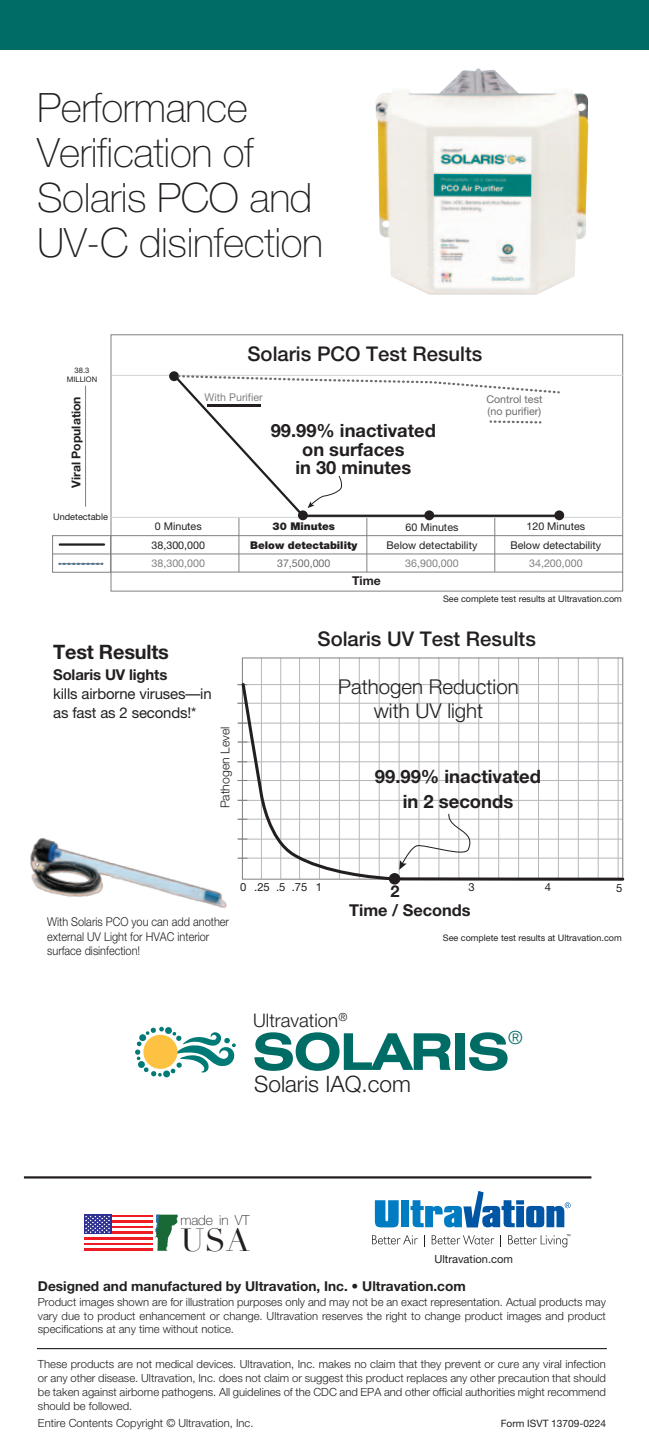
<style>
.page{position:relative;width:649px;height:1453px;background:#fff}
.page>*{position:absolute;margin:0;border:0;box-sizing:border-box;transform-origin:0 0}
.t1{font:700 expanded 50.62px "Swiss 721 BT";letter-spacing:-.04em;color:#006c66}
.t2{font:100 40.5px/45px "Helvetica ISVT";letter-spacing:-.01em;color:#231f20}
.t3{font:31.5px "Didot";color:#231f20}
.t4{font:300 22.72px "Helvetica ISVT";color:#231f20}
.t5{font:300 20.47px/24.5px "Helvetica ISVT";color:#231f20;text-align:center}
.t6{font:500 20.25px "Helvetica ISVT";color:#231f20}
.t7{font:700 19.8px "Helvetica ISVT";letter-spacing:-.01em;color:#231f20}
.t8{font:300 18.68px "Helvetica ISVT";color:#231f20}
.t9{font:700 18.45px/24.5px "Helvetica ISVT";color:#231f20;text-align:center}
.t10{font:700 18.22px/18.2px "Helvetica ISVT";color:#231f20;text-align:center}
.t11{font:300 18.22px "Helvetica ISVT";color:#006c66}
.t12{font:700 16.43px "Helvetica ISVT";color:#231f20}
.t13{font:14.85px/18.7px "Helvetica ISVT";letter-spacing:-.01em;color:#231f20}
.t14{font:700 13.72px "Helvetica ISVT";color:#231f20}
.t15{font:100 13.72px "Helvetica ISVT";color:#231f20}
.t16{font:300 12.38px "Helvetica ISVT";color:#231f20}
.t17{font:300 12.15px/14.8px "Helvetica ISVT";color:#231f20;scale:.9 1}
.t18{font:700 12.15px "Helvetica ISVT";color:#231f20}
.t19{font:300 11.25px/14px "Helvetica ISVT";color:#231f20;text-align:justify}
.t20{font:11.25px "Helvetica ISVT";color:#231f20}
.t21{font:11.03px "Helvetica ISVT";color:#231f20}
.t22{font:10.58px/18.2px "Helvetica ISVT";color:#231f20;text-align:center}
.t23{font:900 10.58px/18.2px "Helvetica ISVT";color:#231f20;text-align:center}
.t24{font:10.58px/11.5px "Helvetica ISVT";color:#6c6d70}
.t25{font:10.58px "Helvetica ISVT";color:#808180}
.t26{font:10.12px "Helvetica ISVT";color:#231f20}
.t27{font:9.22px "Helvetica ISVT";color:#231f20}
.t28{font:9px "Helvetica ISVT";color:#231f20}
.t29{font:7.65px/9.2px "Helvetica ISVT";color:#231f20;text-align:center}
.s1{color:#808180}
.s2{font-weight:400;color:#6c6d70}
.s3{font-weight:700}
</style>
<div class="page">
<div style="left:0;top:0;width:648px;height:49px;background:#006c66"></div>
<div style="left:143px;top:1034px;width:34px;height:34px;background:#fec243;border-radius:50%"></div>
<svg style="left:164px;top:1026px;width:8px;height:8px"></svg>
<svg style="left:170px;top:1031px;width:65px;height:42px"></svg>
<svg style="left:163px;top:1069px;width:7px;height:8px"></svg>
<svg style="left:135px;top:1026px;width:29px;height:50px"></svg>
<svg style="left:372px;top:1235px;width:45px;height:9px"></svg>
<svg style="left:431px;top:1235px;width:64px;height:10px"></svg>
<svg style="left:508px;top:1234px;width:62px;height:13px"></svg>
<svg style="left:374px;top:1200px;width:24px;height:27px"></svg>
<div style="left:401px;top:1200px;width:7px;height:26px;background:#007cc2"></div>
<svg style="left:410px;top:1191px;width:160px;height:36px"></svg>
<hr style="left:37px;top:1347px;width:569px;height:1px;background:#231f20">
<hr style="left:84px;top:1247px;width:68px;height:3px;background:#ee1d23">
<hr style="left:84px;top:1242px;width:68px;height:2px;background:#ee1d23">
<hr style="left:84px;top:1236px;width:68px;height:3px;background:#ee1d23">
<hr style="left:84px;top:1231px;width:68px;height:2px;background:#ee1d23">
<hr style="left:84px;top:1225px;width:68px;height:3px;background:#ee1d23">
<hr style="left:84px;top:1219px;width:68px;height:3px;background:#ee1d23">
<hr style="left:84px;top:1214px;width:68px;height:3px;background:#ee1d23">
<div style="left:84px;top:1214px;width:27px;height:19px;background:#2e3092"></div>
<svg style="left:85px;top:1215px;width:25px;height:17px"></svg>
<svg style="left:155px;top:1214px;width:23px;height:36px"></svg>
<hr style="left:24px;top:1176px;width:567px;height:2px;background:#231f20">
<img style="left:375px;top:68px;width:213px;height:226px">
<div style="left:110px;top:334px;width:512px;height:183px;border:1px solid #808180"></div>
<hr style="left:238px;top:517px;width:1px;height:55px;background:#808180">
<hr style="left:366px;top:517px;width:1px;height:55px;background:#808180">
<hr style="left:494px;top:517px;width:1px;height:54px;background:#808180">
<hr style="left:85px;top:385px;width:1px;height:121px;background:#808180">
<hr style="left:111px;top:517px;width:511px;height:1px;background:#d1d2d4">
<hr style="left:111px;top:375px;width:511px;height:1px;background:#d1d2d4">
<svg style="left:169px;top:371px;width:10px;height:10px"></svg>
<div style="left:298px;top:510px;width:9px;height:10px;background:#231f20;border-radius:50%"></div>
<svg style="left:424px;top:510px;width:10px;height:10px"></svg>
<div style="left:553px;top:510px;width:10px;height:10px;background:#231f20;border-radius:50%"></div>
<svg style="left:171px;top:373px;width:389px;height:145px"></svg>
<hr style="left:207px;top:404px;width:54px;height:2px;background:#231f20">
<svg style="left:490px;top:419px;width:50px;height:5px"></svg>
<svg style="left:52px;top:535px;width:571px;height:38px"></svg>
<hr style="left:60px;top:543px;width:44px;height:2px;background:#231f20">
<hr style="left:237px;top:800px;width:385px;height:1px;background:#b6b7bb">
<hr style="left:261px;top:657px;width:1px;height:221px;background:#b6b7bb">
<hr style="left:299px;top:657px;width:1px;height:221px;background:#b6b7bb">
<hr style="left:319px;top:657px;width:1px;height:221px;background:#b6b7bb">
<hr style="left:338px;top:657px;width:1px;height:221px;background:#b6b7bb">
<hr style="left:358px;top:657px;width:1px;height:221px;background:#b6b7bb">
<hr style="left:378px;top:657px;width:1px;height:221px;background:#b6b7bb">
<hr style="left:398px;top:657px;width:1px;height:221px;background:#b6b7bb">
<hr style="left:418px;top:657px;width:1px;height:221px;background:#b6b7bb">
<hr style="left:438px;top:657px;width:1px;height:221px;background:#b6b7bb">
<hr style="left:458px;top:657px;width:1px;height:221px;background:#b6b7bb">
<hr style="left:478px;top:657px;width:1px;height:221px;background:#b6b7bb">
<hr style="left:498px;top:657px;width:1px;height:221px;background:#b6b7bb">
<hr style="left:517px;top:657px;width:1px;height:221px;background:#b6b7bb">
<hr style="left:537px;top:657px;width:1px;height:221px;background:#b6b7bb">
<hr style="left:557px;top:657px;width:1px;height:221px;background:#b6b7bb">
<hr style="left:577px;top:657px;width:1px;height:221px;background:#b6b7bb">
<hr style="left:597px;top:657px;width:1px;height:221px;background:#b6b7bb">
<hr style="left:617px;top:657px;width:1px;height:221px;background:#b6b7bb">
<hr style="left:280px;top:657px;width:1px;height:221px;background:#b6b7bb">
<div style="left:388px;top:873px;width:12px;height:11px;background:#231f20;border-radius:50%"></div>
<svg style="left:240px;top:681px;width:385px;height:201px"></svg>
<img style="left:30px;top:837px;width:197px;height:71px">
<p class="t2" style="left:37px;top:89px;width:287px">Performance<br>Verification of<br>Solaris PCO and<br>UV-C disinfection</p>
<p class="t29" style="left:67px;top:365px;width:32px">38.3<br>MILLION</p>
<p class="t18" style="left:69px;top:488px;width:93px;rotate:-90deg">Viral Population</p>
<p class="t27" style="left:53px;top:511px;width:56px">Undetectable</p>
<p class="t6" style="left:247px;top:347px;width:236px">Solaris PCO Test Results</p>
<p class="t25" style="left:204px;top:391px;width:60px">With Purifier</p>
<p class="t10" style="left:270px;top:422px;width:166px">99.99% inactivated on surfaces<br>in 30 minutes</p>
<p class="t24" style="left:486px;top:394px;width:57px">Control test (no purifier)</p>
<p class="t22" style="left:151px;top:517px;width:55px">0 Minutes<br>38,300,000<br><span class="s1">38,300,000</span></p>
<p class="t23" style="left:250px;top:517px;width:108px">30 Minutes<br>Below detectability<br><span class="s2">37,500,000</span></p>
<p class="t22" style="left:386px;top:518px;width:92px">60 Minutes<br>Below detectability<br><span class="s1">36,900,000</span></p>
<p class="t22" style="left:510px;top:517px;width:92px">120 Minutes<br>Below detectability<br><span class="s1">34,200,000</span></p>
<p class="t18" style="left:352px;top:573px;width:30px">Time</p>
<p class="t28" style="left:442px;top:595px;width:180px">See complete test results at Ultravation.com</p>
<p class="t7" style="left:53px;top:644px;width:117px">Test Results</p>
<p class="t13" style="left:53px;top:667px;width:160px"><span class="s3">Solaris UV lights<br></span>kills airborne viruses—in as fast as 2 seconds!*</p>
<p class="t16" style="left:220px;top:808px;width:83px;rotate:-90deg">Pathogen Level</p>
<p class="t6" style="left:317px;top:631px;width:219px">Solaris UV Test Results</p>
<p class="t5" style="left:338px;top:676px;width:182px">Pathogen Reduction with UV light</p>
<p class="t9" style="left:374px;top:764px;width:167px">99.99% inactivated in 2 seconds</p>
<p class="t17" style="left:47px;top:915px;width:203px">With Solaris PCO you can add another external UV Light for HVAC interior surface disinfection!</p>
<p class="t20" style="left:240px;top:880px;width:47px">0 .25 .5</p>
<p class="t20" style="left:315px;top:880px;width:8px">1</p>
<p class="t12" style="left:390px;top:881px;width:11px">2</p>
<p class="t20" style="left:291px;top:880px;width:17px">.75</p>
<p class="t20" style="left:468px;top:880px;width:8px">3</p>
<p class="t20" style="left:544px;top:880px;width:8px">4</p>
<p class="t20" style="left:615px;top:880px;width:8px">5</p>
<p class="t12" style="left:349px;top:900px;width:123px">Time / Seconds</p>
<p class="t28" style="left:442px;top:934px;width:180px">See complete test results at Ultravation.com</p>
<p class="t8" style="left:253px;top:1013px;width:96px">Ultravation<sup>®</sup></p>
<p class="t1" style="left:252px;top:1031px;width:259px">SOLARIS</p>
<p class="t11" style="left:507px;top:1031px;width:16px">®</p>
<p class="t4" style="left:254px;top:1076px;width:158px">Solaris IAQ.com</p>
<p class="t15" style="left:180px;top:1211px;width:71px">made in VT</p>
<p class="t3" style="left:180px;top:1220px;width:71px">USA</p>
<p class="t21" style="left:434px;top:1255px;width:80px">Ultravation.com</p>
<p class="t14" style="left:38px;top:1281px;width:429px">Designed and manufactured by Ultravation, Inc. • Ultravation.com</p>
<p class="t19" style="left:38px;top:1296px;width:569px">Product images shown are for illustration purposes only and may not be an exact representation. Actual products may vary due to product enhancement or change. Ultravation reserves the right to change product images and product specifications at any time without notice.</p>
<p class="t19" style="left:38px;top:1357px;width:569px">These products are not medical devices. Ultravation, Inc. makes no claim that they prevent or cure any viral infection or any other disease. Ultravation, Inc. does not claim or suggest this product replaces any other precaution that should be taken against airborne pathogens. All guidelines of the CDC and EPA and other official authorities might recommend should be followed.</p>
<p class="t19" style="left:38px;top:1416px;width:217px">Entire Contents Copyright © Ultravation, Inc.</p>
<p class="t26" style="left:500px;top:1419px;width:107px">Form ISVT 13709-0224</p>
</div>
